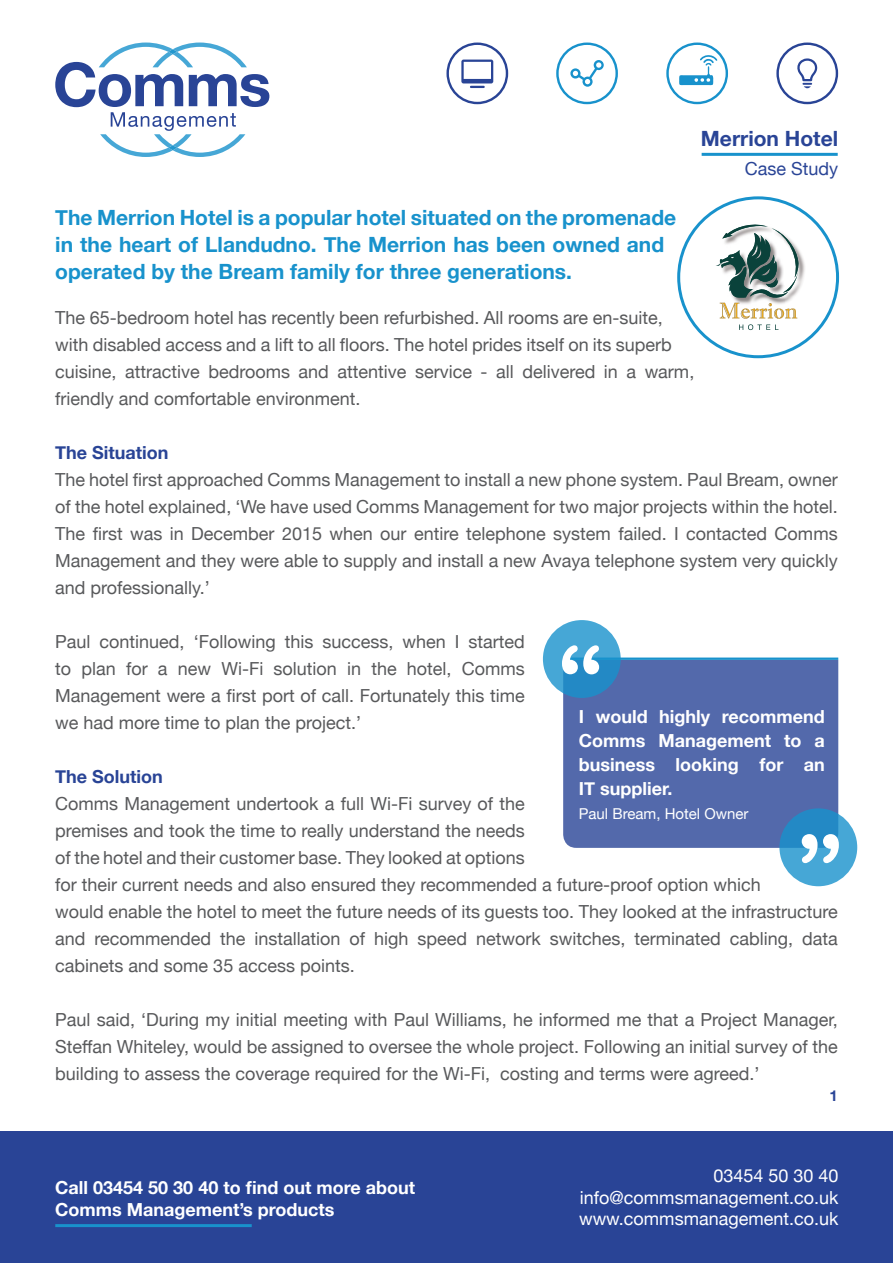
<style>
.page{position:relative;width:893px;height:1263px;background:#fff}
.page>*{position:absolute;margin:0;border:0;box-sizing:border-box;transform-origin:0 0}
.t1{font:700 21px/27px "Helvetica Neue";color:#1892cc}
.t2{font:700 21px "Helvetica Neue";color:#294496}
.t3{font:18px/27px "Helvetica Neue";color:#58595b;text-align:justify}
.t4{font:700 18px/24px "Helvetica Neue";color:#fff}
.t5{font:18px/21.6px "Helvetica Neue";color:#fff;text-align:justify}
.t6{font:700 18px "Helvetica Neue";color:#294496}
.t7{font:18px "Helvetica Neue";color:#294496}
.t8{font:15px "Helvetica Neue";color:#fff}
.t9{font:700 15px "Helvetica Neue";color:#294496}
</style>
<div class="page">
<svg style="left:666px;top:43px;width:62px;height:61px"></svg>
<svg style="left:556px;top:43px;width:62px;height:61px"></svg>
<svg style="left:446px;top:43px;width:62px;height:61px"></svg>
<svg style="left:776px;top:43px;width:62px;height:61px"></svg>
<hr style="left:702px;top:153px;width:136px;height:3px;background:#1892cc">
<div style="left:0;top:1131px;width:893px;height:132px;background:#294496"></div>
<hr style="left:55px;top:1224px;width:197px;height:3px;background:#1892cc">
<svg style="left:55px;top:43px;width:214px;height:114px"></svg>
<svg style="left:168px;top:145px;width:9px;height:5px"></svg>
<div style="left:677px;top:196px;width:162px;height:162px;border:3px solid #1892cc;border-radius:50%"></div>
<div style="left:563px;top:660px;width:275px;height:188px;background:#5369ab"></div>
<svg style="left:543px;top:620px;width:78px;height:78px;fill:#46a7d6"></svg>
<svg style="left:779px;top:808px;width:78px;height:78px;fill:#46a7d6"></svg>
<hr style="left:563px;top:657px;width:275px;height:3px;background:#1892cc">
<svg style="left:562px;top:645px;width:37px;height:29px"></svg>
<svg style="left:802px;top:834px;width:37px;height:29px"></svg>
<img style="left:799px;top:250px;width:6px;height:40px">
<svg style="left:716px;top:224px;width:83px;height:106px"></svg>
<p class="t2" style="left:701px;top:122px;width:139px">Merrion Hotel</p>
<p class="t7" style="left:745px;top:155px;width:95px">Case Study</p>
<p class="t1" style="left:55px;top:205px;width:622px">The Merrion Hotel is a popular hotel situated on the promenade in the heart of Llandudno. The Merrion has been owned and operated by the Bream family for three generations.</p>
<p class="t3" style="left:55px;top:305px;width:641px;text-align:left">The 65-bedroom hotel has recently been refurbished. All rooms are en-suite, with disabled access and a lift to all floors. The hotel prides itself on its superb cuisine, attractive bedrooms and attentive service - all delivered in a warm, friendly and comfortable environment.</p>
<p class="t6" style="left:55px;top:438px;width:115px">The Situation</p>
<p class="t3" style="left:55px;top:467px;width:784px">The hotel first approached Comms Management to install a new phone system. Paul Bream, owner of the hotel explained, ‘We have used Comms Management for two major projects within the hotel.<br>The first was in December 2015 when our entire telephone system failed. I contacted Comms Management and they were able to supply and install a new Avaya telephone system very quickly and professionally.’</p>
<p class="t3" style="left:55px;top:629px;width:471px">Paul continued, ‘Following this success, when I started to plan for a new Wi-Fi solution in the hotel, Comms Management were a first port of call. Fortunately this time we had more time to plan the project.’</p>
<p class="t6" style="left:55px;top:762px;width:109px">The Solution</p>
<p class="t3" style="left:55px;top:791px;width:784px;text-align:left">Comms Management undertook a full Wi-Fi survey of the<br>premises and took the time to really understand the needs<br>of the hotel and their customer base. They looked at options<br>for their current needs and also ensured they recommended a future-proof option which<br>would enable the hotel to meet the future needs of its guests too. They looked at the infrastructure and recommended the installation of high speed network switches, terminated cabling, data cabinets and some 35 access points.</p>
<p class="t3" style="left:55px;top:1007px;width:784px">Paul said, ‘During my initial meeting with Paul Williams, he informed me that a Project Manager, Steffan Whiteley, would be assigned to oversee the whole project. Following an initial survey of the building to assess the coverage required for the Wi-Fi, costing and terms were agreed.’</p>
<p class="t4" style="left:579px;top:705px;width:247px;text-align:justify">I would highly recommend Comms Management to a business looking for an IT supplier.</p>
<p class="t8" style="left:579px;top:803px;width:171px">Paul Bream, Hotel Owner</p>
<p class="t9" style="left:829px;top:1084px;width:10px">1</p>
<p class="t4" style="left:55px;top:1177px;width:361px;line-height:21.6px">Call 03454 50 30 40 to find out more about<br>Comms Management’s products</p>
<p class="t5" style="left:579px;top:1166px;width:261px;text-indent:134px">03454 50 30 40 info@commsmanagement.co.uk www.commsmanagement.co.uk</p>
</div>
